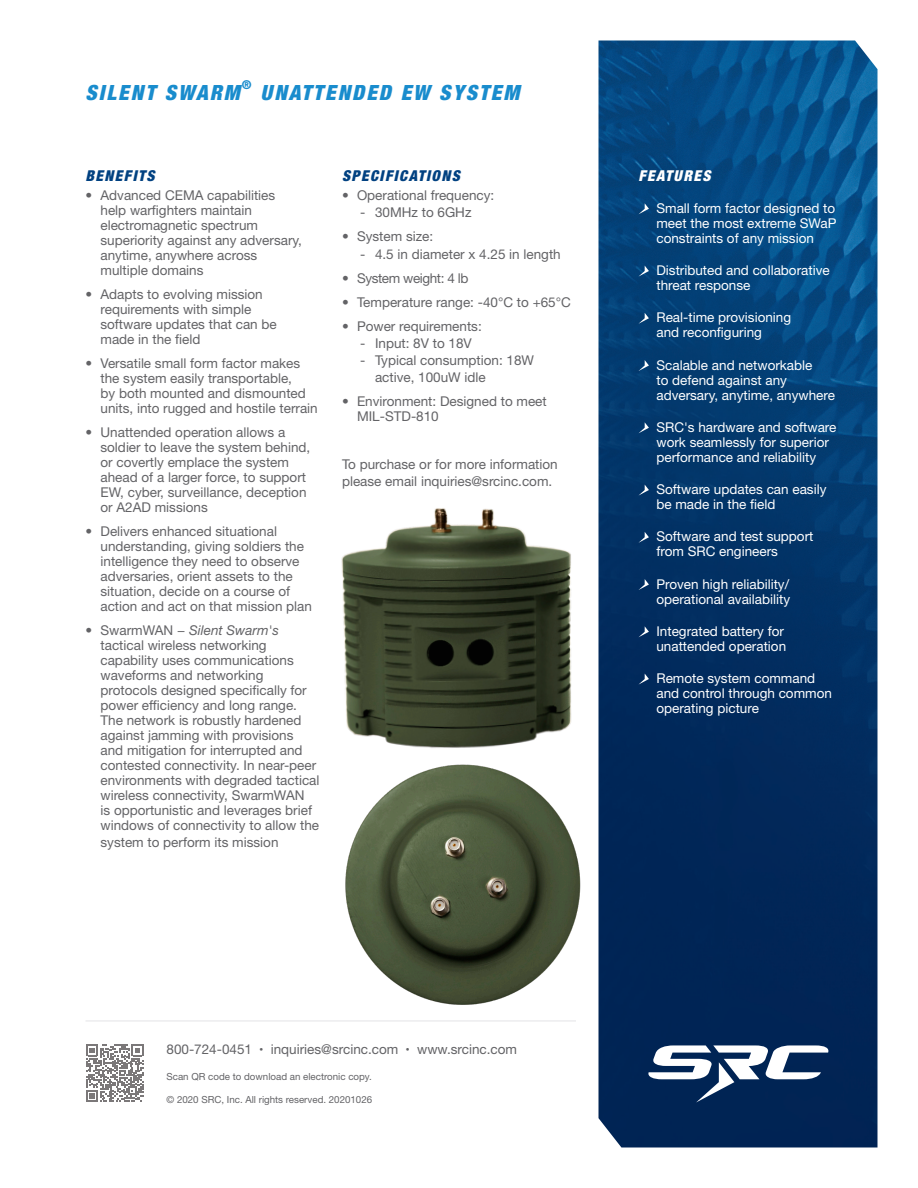
<style>
.page{position:relative;width:918px;height:1188px;background:#fff}
.page>*{position:absolute;margin:0;border:0;box-sizing:border-box;transform-origin:0 0}
.t1{font:italic 900 condensed 21px "Helvetica Neue LT Std";letter-spacing:.1em;color:#198ccd}
.t2{font:italic 900 condensed 15px "Helvetica Neue LT Std";letter-spacing:.1em;color:#014181}
.t3{font:italic 900 condensed 15px "Helvetica Neue LT Std";letter-spacing:.1em;color:#fff}
.t4{font:13.5px/15px "Helvetica Neue LT Std";color:#636366}
.t5{font:13.5px/15px "Helvetica Neue LT Std";color:#fff}
.t6{font:13.5px "Helvetica Neue LT Std";letter-spacing:-.03em;color:#636366}
.t7{font:900 condensed 12.3px "Helvetica Neue LT Std";color:#198ccd}
.t8{font:9.75px "Helvetica Neue LT Std";color:#636366}
.s1{font-style:italic}
.s2{font-size:7.5px}
</style>
<div class="page">
<svg style="left:86px;top:1044px;width:58px;height:58px"></svg>
<img style="left:598px;top:40px;width:280px;height:1108px">
<hr style="left:86px;top:1020px;width:490px;height:2px;background:#e6e7e9">
<svg style="left:647px;top:1045px;width:183px;height:58px"></svg>
<svg style="left:638px;top:203px;width:11px;height:11px"></svg>
<svg style="left:638px;top:266px;width:11px;height:11px"></svg>
<svg style="left:638px;top:313px;width:11px;height:11px"></svg>
<svg style="left:638px;top:360px;width:11px;height:11px"></svg>
<svg style="left:638px;top:422px;width:11px;height:11px"></svg>
<svg style="left:638px;top:485px;width:11px;height:11px"></svg>
<svg style="left:638px;top:532px;width:11px;height:11px"></svg>
<svg style="left:638px;top:579px;width:11px;height:11px"></svg>
<svg style="left:638px;top:626px;width:11px;height:11px"></svg>
<svg style="left:638px;top:674px;width:11px;height:11px"></svg>
<img style="left:341px;top:482px;width:267px;height:272px">
<img style="left:316px;top:753px;width:286px;height:271px">
<p class="t7" style="left:242px;top:77px;width:11px">®</p>
<p class="t1" style="left:86px;top:80px;width:156px">SILENT SWARM</p>
<p class="t1" style="left:261px;top:80px;width:260px">UNATTENDED EW SYSTEM</p>
<p class="t2" style="left:86px;top:166px;width:71px">BENEFITS</p>
<p class="t4" style="left:100px;top:188px;width:203px;text-indent:-15px">• Advanced CEMA capabilities help warfighters maintain electromagnetic spectrum superiority against any adversary, anytime, anywhere across multiple domains</p>
<p class="t4" style="left:100px;top:287px;width:178px;text-indent:-15px">• Adapts to evolving mission requirements with simple software updates that can be made in the field</p>
<p class="t4" style="left:100px;top:356px;width:219px;text-indent:-15px">• Versatile small form factor makes the system easily transportable,<br>by both mounted and dismounted units, into rugged and hostile terrain</p>
<p class="t4" style="left:100px;top:425px;width:211px;text-indent:-15px">• Unattended operation allows a soldier to leave the system behind, or covertly emplace the system ahead of a larger force, to support<br>EW, cyber, surveillance, deception or A2AD missions</p>
<p class="t4" style="left:100px;top:524px;width:213px;text-indent:-15px">• Delivers enhanced situational understanding, giving soldiers the intelligence they need to observe adversaries, orient assets to the situation, decide on a course of action and act on that mission plan</p>
<p class="t4" style="left:100px;top:623px;width:220px;text-indent:-15px">• SwarmWAN − <span class="s1">Silent Swarm's </span>tactical wireless networking capability uses communications waveforms and networking protocols designed specifically for power efficiency and long range.<br>The network is robustly hardened against jamming with provisions and mitigation for interrupted and contested connectivity. In near-peer environments with degraded tactical wireless connectivity, SwarmWAN<br>is opportunistic and leverages brief windows of connectivity to allow the</p>
<p class="t4" style="left:100px;top:835px;width:180px">system to perform its mission</p>
<p class="t2" style="left:342px;top:166px;width:119px">SPECIFICATIONS</p>
<p class="t4" style="left:342px;top:188px;width:154px">• Operational frequency:</p>
<p class="t4" style="left:360px;top:205px;width:113px">- 30MHz to 6GHz</p>
<p class="t4" style="left:342px;top:229px;width:93px">• System size:</p>
<p class="t4" style="left:360px;top:246px;width:202px">- 4.5 in diameter x 4.25 in length</p>
<p class="t6" style="left:342px;top:270px;width:128px">• System weight: 4 lb</p>
<p class="t4" style="left:342px;top:294px;width:230px">• Temperature range: -40°C to +65°C</p>
<p class="t4" style="left:342px;top:318px;width:141px">• Power requirements:</p>
<p class="t4" style="left:360px;top:335px;width:113px">- Input: 8V to 18V</p>
<p class="t4" style="left:375px;top:351px;width:161px;line-height:17.2px;text-indent:-15px">- Typical consumption: 18W active, 100uW idle</p>
<p class="t4" style="left:357px;top:394px;width:191px;text-indent:-15px">• Environment: Designed to meet<br>MIL-STD-810</p>
<p class="t4" style="left:342px;top:455px;width:217px;line-height:17.2px">To purchase or for more information please email inquiries@srcinc.com.</p>
<p class="t3" style="left:638px;top:166px;width:74px">FEATURES</p>
<p class="t5" style="left:656px;top:200px;width:182px;text-align:justify">Small form factor designed to meet the most extreme SWaP constraints of any mission</p>
<p class="t5" style="left:656px;top:263px;width:175px">Distributed and collaborative threat response</p>
<p class="t5" style="left:656px;top:310px;width:136px">Real-time provisioning and reconfiguring</p>
<p class="t5" style="left:656px;top:357px;width:180px">Scalable and networkable<br>to defend against any adversary, anytime, anywhere</p>
<p class="t5" style="left:656px;top:419px;width:181px">SRC's hardware and software work seamlessly for superior performance and reliability</p>
<p class="t5" style="left:656px;top:482px;width:172px">Software updates can easily be made in the field</p>
<p class="t5" style="left:656px;top:529px;width:159px">Software and test support from SRC engineers</p>
<p class="t5" style="left:656px;top:576px;width:135px">Proven high reliability/ operational availability</p>
<p class="t5" style="left:656px;top:623px;width:131px">Integrated battery for unattended operation</p>
<p class="t5" style="left:656px;top:671px;width:177px">Remote system command and control through common operating picture</p>
<p class="t4" style="left:166px;top:1041px;width:352px">800-724-0451 <span class="s2">•</span> inquiries@srcinc.com <span class="s2">•</span> www.srcinc.com</p>
<p class="t8" style="left:166px;top:1071px;width:207px">Scan QR code to download an electronic copy.</p>
<p class="t8" style="left:166px;top:1093px;width:207px">© 2020 SRC, Inc. All rights reserved. 20201026</p>
</div>
